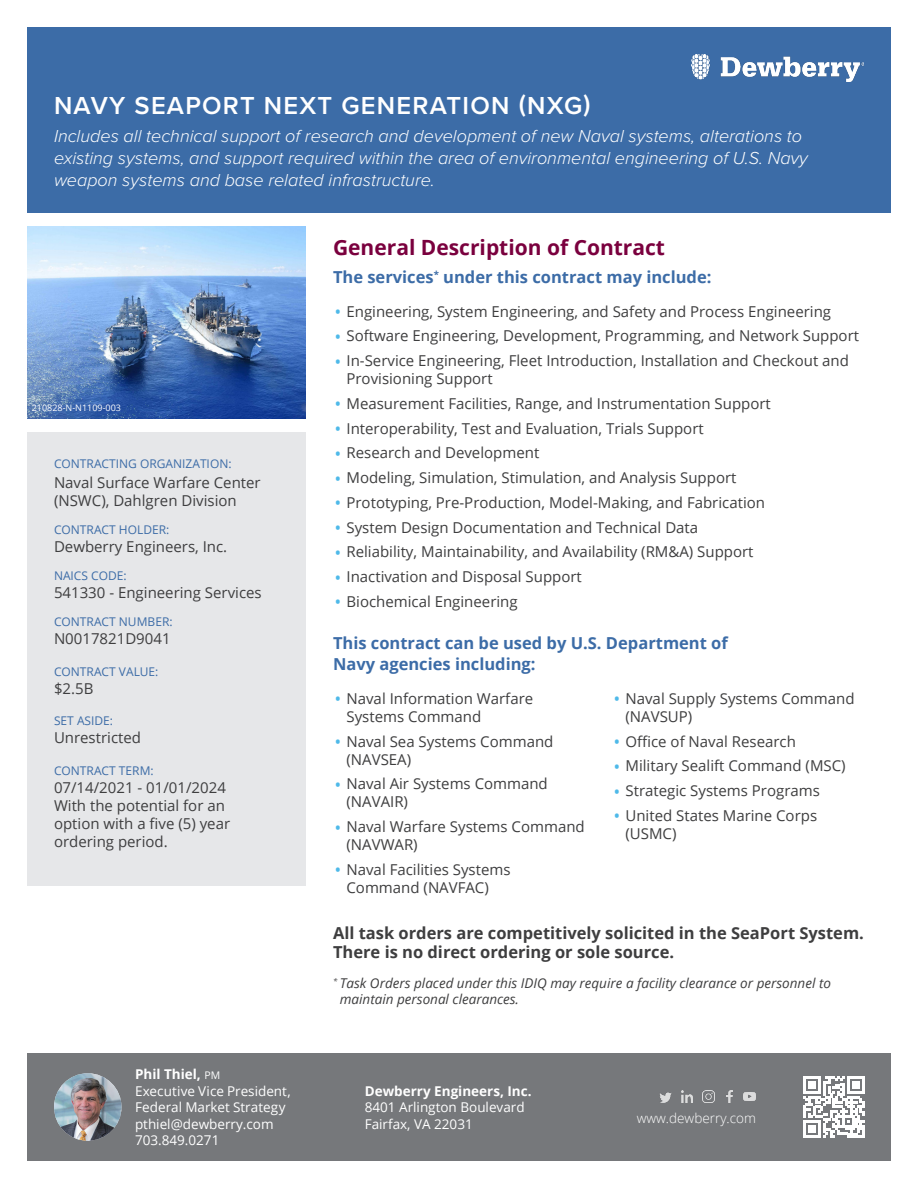
<style>
.page{position:relative;width:918px;height:1188px;background:#fff}
.page>*{position:absolute;margin:0;border:0;box-sizing:border-box;transform-origin:0 0}
.Main_-_SECTION_Heade{font:600 25.5px "Proxima Nova";letter-spacing:.05em;color:#fff}
.Main_-_Subhead_1{font:700 21px "Open Sans";color:#7a003e}
.Main_-_SECTION_Heade-2{font:italic 300 18px/21.6px "Proxima Nova";color:#fff}
.Main_-_Subhead_2{font:700 16.5px/21px "Open Sans";color:#3c6ca7}
.Main_-_Subhead_2-2{font:700 16.5px/19.8px "Open Sans";color:#3e3e3f}
.Main_-_Large_bullets{font:15px/18px "Open Sans";color:#3e3e3f}
.Main_-_Body_Copy{font:15px/18px "Open Sans";color:#3e3e3f}
.Main_-_Body_Copy-2{font:13.5px/16.5px "Open Sans";color:#fff}
.Main_-_Large_bullets-2{font:italic 13.5px/16.2px "Open Sans";color:#3e3e3f}
.OP_-_Dewberry_Websit{font:300 13.5px "Open Sans";color:#fff}
.Main_-_Body_Copy-3{font:12px "Open Sans";color:#3c6ca7}
.Main_-_Subhead_3{font:12px "Open Sans";color:#3c6ca7}
.Main_-_Body_Copy-4{font:9px "Open Sans";color:#fff}
.s1{font-weight:700}
.s2{font-size:10.5px}
.s3{font-weight:300;font-size:25.5px;color:#4eb9e9}
</style>
<div class="page">
<div style="left:27px;top:27px;width:864px;height:186px;background:#3c6ca7"></div>
<img style="left:27px;top:226px;width:279px;height:192px">
<div style="left:27px;top:432px;width:279px;height:454px;background:#e6e7e9"></div>
<img style="left:691px;top:55px;width:173px;height:26px">
<div style="left:27px;top:1053px;width:864px;height:108px;background:#76787b"></div>
<svg style="left:681px;top:1091px;width:12px;height:12px"></svg>
<svg style="left:702px;top:1091px;width:12px;height:12px"></svg>
<svg style="left:660px;top:1092px;width:12px;height:11px"></svg>
<svg style="left:726px;top:1091px;width:7px;height:12px"></svg>
<svg style="left:744px;top:1093px;width:12px;height:8px"></svg>
<svg style="left:803px;top:1076px;width:62px;height:62px"></svg>
<img style="left:54px;top:1073px;width:67px;height:68px;border-radius:34px">
<p class="Main_-_SECTION_Heade" style="left:54px;top:87px;width:538px">NAVY SEAPORT NEXT GENERATION (NXG)</p>
<p class="Main_-_SECTION_Heade-2" style="left:54px;top:125px;width:755px">Includes all technical support of research and development of new Naval systems, alterations to existing systems, and support required within the area of environmental engineering of U.S. Navy weapon systems and base related infrastructure.</p>
<p class="Main_-_Body_Copy-4" style="left:32px;top:401px;width:91px">210828-N-N1109-003</p>
<p class="Main_-_Subhead_3" style="left:54px;top:456px;width:179px">CONTRACTING ORGANIZATION:</p>
<p class="Main_-_Body_Copy" style="left:54px;top:474px;width:208px">Naval Surface Warfare Center (NSWC), Dahlgren Division</p>
<p class="Main_-_Body_Copy-3" style="left:54px;top:522px;width:117px">CONTRACT HOLDER:</p>
<p class="Main_-_Body_Copy" style="left:54px;top:537px;width:175px">Dewberry Engineers, Inc.</p>
<p class="Main_-_Body_Copy-3" style="left:54px;top:568px;width:74px">NAICS CODE:</p>
<p class="Main_-_Body_Copy" style="left:54px;top:583px;width:209px">541330 - Engineering Services</p>
<p class="Main_-_Body_Copy-3" style="left:54px;top:614px;width:120px">CONTRACT NUMBER:</p>
<p class="Main_-_Body_Copy" style="left:54px;top:629px;width:118px">N0017821D9041</p>
<p class="Main_-_Body_Copy-3" style="left:54px;top:663px;width:106px">CONTRACT VALUE:</p>
<p class="Main_-_Body_Copy" style="left:54px;top:679px;width:41px">$2.5B</p>
<p class="Main_-_Body_Copy-3" style="left:54px;top:713px;width:61px">SET ASIDE:</p>
<p class="Main_-_Body_Copy" style="left:54px;top:728px;width:89px">Unrestricted</p>
<p class="Main_-_Body_Copy-3" style="left:54px;top:762px;width:101px">CONTRACT TERM:</p>
<p class="Main_-_Body_Copy" style="left:54px;top:778px;width:178px">07/14/2021 - 01/01/2024<br>With the potential for an option with a five (5) year ordering period.</p>
<p class="Main_-_Body_Copy-2" style="left:135px;top:1066px;width:157px"><span class="s1">Phil Thiel,</span> <span class="s2">PM<br></span>Executive Vice President,<br>Federal Market Strategy pthiel@dewberry.com<br>703.849.0271</p>
<p class="Main_-_Subhead_1" style="left:333px;top:233px;width:334px">General Description of Contract</p>
<p class="Main_-_Subhead_2" style="left:333px;top:266px;width:380px">The services<sup>*</sup> under this contract may include:</p>
<p class="Main_-_Large_bullets" style="left:333px;top:302px;width:500px"><span class="s3">•</span> Engineering, System Engineering, and Safety and Process Engineering</p>
<p class="Main_-_Large_bullets" style="left:333px;top:327px;width:528px"><span class="s3">•</span> Software Engineering, Development, Programming, and Network Support</p>
<p class="Main_-_Large_bullets" style="left:346px;top:351px;width:504px;text-indent:-14px"><span class="s3">•</span> In-Service Engineering, Fleet Introduction, Installation and Checkout and<br>Provisioning Support</p>
<p class="Main_-_Large_bullets" style="left:333px;top:394px;width:439px"><span class="s3">•</span> Measurement Facilities, Range, and Instrumentation Support</p>
<p class="Main_-_Large_bullets" style="left:333px;top:419px;width:372px"><span class="s3">•</span> Interoperability, Test and Evaluation, Trials Support</p>
<p class="Main_-_Large_bullets" style="left:333px;top:444px;width:208px"><span class="s3">•</span> Research and Development</p>
<p class="Main_-_Large_bullets" style="left:333px;top:468px;width:405px"><span class="s3">•</span> Modeling, Simulation, Stimulation, and Analysis Support</p>
<p class="Main_-_Large_bullets" style="left:333px;top:493px;width:434px"><span class="s3">•</span> Prototyping, Pre-Production, Model-Making, and Fabrication</p>
<p class="Main_-_Large_bullets" style="left:333px;top:518px;width:367px"><span class="s3">•</span> System Design Documentation and Technical Data</p>
<p class="Main_-_Large_bullets" style="left:333px;top:543px;width:422px"><span class="s3">•</span> Reliability, Maintainability, and Availability (RM&amp;A) Support</p>
<p class="Main_-_Large_bullets" style="left:333px;top:567px;width:250px"><span class="s3">•</span> Inactivation and Disposal Support</p>
<p class="Main_-_Large_bullets" style="left:333px;top:592px;width:186px"><span class="s3">•</span> Biochemical Engineering</p>
<p class="Main_-_Subhead_2" style="left:333px;top:632px;width:396px">This contract can be used by U.S. Department of<br>Navy agencies including:</p>
<p class="Main_-_Large_bullets" style="left:346px;top:689px;width:188px;text-indent:-14px"><span class="s3">•</span> Naval Information Warfare<br>Systems Command</p>
<p class="Main_-_Large_bullets" style="left:346px;top:732px;width:208px;text-indent:-14px"><span class="s3">•</span> Naval Sea Systems Command (NAVSEA)</p>
<p class="Main_-_Large_bullets" style="left:346px;top:775px;width:203px;text-indent:-14px"><span class="s3">•</span> Naval Air Systems Command (NAVAIR)</p>
<p class="Main_-_Large_bullets" style="left:346px;top:817px;width:240px;text-indent:-14px"><span class="s3">•</span> Naval Warfare Systems Command (NAVWAR)</p>
<p class="Main_-_Large_bullets" style="left:333px;top:860px;width:179px;text-align:center"><span class="s3">•</span> Naval Facilities Systems<br>Command (NAVFAC)</p>
<p class="Main_-_Large_bullets" style="left:626px;top:689px;width:231px;text-indent:-14px"><span class="s3">•</span> Naval Supply Systems Command (NAVSUP)</p>
<p class="Main_-_Large_bullets" style="left:612px;top:732px;width:185px"><span class="s3">•</span> Office of Naval Research</p>
<p class="Main_-_Large_bullets" style="left:612px;top:757px;width:235px"><span class="s3">•</span> Military Sealift Command (MSC)</p>
<p class="Main_-_Large_bullets" style="left:612px;top:781px;width:209px"><span class="s3">•</span> Strategic Systems Programs</p>
<p class="Main_-_Large_bullets" style="left:626px;top:806px;width:193px;text-indent:-14px"><span class="s3">•</span> United States Marine Corps (USMC)</p>
<p class="Main_-_Subhead_2-2" style="left:333px;top:922px;width:532px">All task orders are competitively solicited in the SeaPort System.<br>There is no direct ordering or sole source.</p>
<p class="Main_-_Large_bullets-2" style="left:340px;top:975px;width:493px;text-indent:-7px"><sup>*</sup> Task Orders placed under this IDIQ may require a facility clearance or personnel to maintain personal clearances.</p>
<p class="Main_-_Body_Copy-2" style="left:365px;top:1082px;width:168px"><span class="s1">Dewberry Engineers, Inc.<br></span>8401 Arlington Boulevard<br>Fairfax, VA 22031</p>
<p class="OP_-_Dewberry_Websit" style="left:637px;top:1109px;width:121px">www.dewberry.com</p>
</div>
